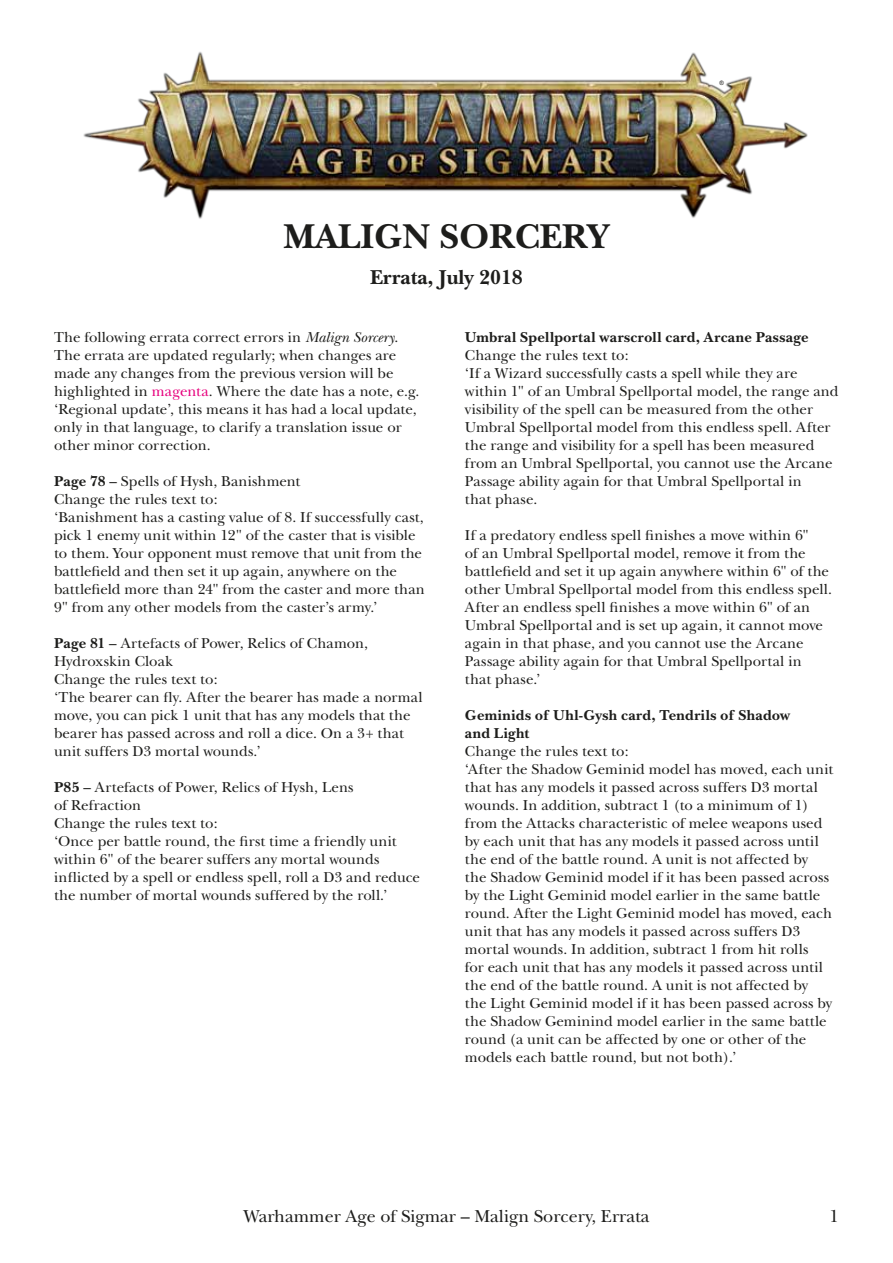
<style>
.page{position:relative;width:893px;height:1263px;background:#fff}
.page>*{position:absolute;margin:0;border:0;box-sizing:border-box;transform-origin:0 0}
.t1{font:700 36px "New Baskerville";color:#1d1d1b}
.t2{font:700 21px "New Baskerville";color:#1d1d1b}
.t3{font:18px "New Baskerville";color:#1d1d1b}
.t4{font:15px/18px "New Baskerville";letter-spacing:.005em;color:#1d1d1b}
.t5{font:700 15px/18px "New Baskerville";letter-spacing:.025em;color:#1d1d1b}
.t6{font:6px "Arial";color:#1d1d1b}
.s1{font-style:italic}
.s2{color:#e6007d}
.s3{font-weight:700}
</style>
<div class="page">
<img style="left:83px;top:51px;width:725px;height:168px">
<h1 class="t1" style="left:284px;top:215px;width:327px">MALIGN SORCERY</h1>
<h2 class="t2" style="left:370px;top:265px;width:154px">Errata, July 2018</h2>
<p class="t6" style="left:719px;top:79px;width:6px">®</p>
<p class="t4" style="left:54px;top:328px;width:367px">The following errata correct errors in <span class="s1">Malign Sorcery</span>.<br>The errata are updated regularly; when changes are made any changes from the previous version will be highlighted in <span class="s2">magenta</span>. Where the date has a note, e.g. ‘Regional update’, this means it has had a local update, only in that language, to clarify a translation issue or other minor correction.</p>
<p class="t4" style="left:54px;top:472px;width:372px"><span class="s3">Page 78</span> – Spells of Hysh, Banishment<br>Change the rules text to:<br>‘Banishment has a casting value of 8. If successfully cast, pick 1 enemy unit within 12" of the caster that is visible to them. Your opponent must remove that unit from the battlefield and then set it up again, anywhere on the battlefield more than 24" from the caster and more than 9" from any other models from the caster’s army.’</p>
<p class="t4" style="left:54px;top:634px;width:370px"><span class="s3">Page 81</span> – Artefacts of Power, Relics of Chamon, Hydroxskin Cloak<br>Change the rules text to:<br>‘The bearer can fly. After the bearer has made a normal move, you can pick 1 unit that has any models that the bearer has passed across and roll a dice. On a 3+ that unit suffers D3 mortal wounds.’</p>
<p class="t4" style="left:54px;top:778px;width:368px"><span class="s3">P85</span> – Artefacts of Power, Relics of Hysh, Lens<br>of Refraction<br>Change the rules text to:<br>‘Once per battle round, the first time a friendly unit within 6" of the bearer suffers any mortal wounds inflicted by a spell or endless spell, roll a D3 and reduce the number of mortal wounds suffered by the roll.’</p>
<p class="t5" style="left:465px;top:328px;width:345px">Umbral Spellportal warscroll card, Arcane Passage</p>
<p class="t4" style="left:465px;top:346px;width:375px">Change the rules text to:<br>‘If a Wizard successfully casts a spell while they are within 1" of an Umbral Spellportal model, the range and visibility of the spell can be measured from the other Umbral Spellportal model from this endless spell. After the range and visibility for a spell has been measured from an Umbral Spellportal, you cannot use the Arcane Passage ability again for that Umbral Spellportal in<br>that phase.</p>
<p class="t4" style="left:465px;top:526px;width:369px">If a predatory endless spell finishes a move within 6"<br>of an Umbral Spellportal model, remove it from the battlefield and set it up again anywhere within 6" of the other Umbral Spellportal model from this endless spell.<br>After an endless spell finishes a move within 6" of an Umbral Spellportal and is set up again, it cannot move again in that phase, and you cannot use the Arcane Passage ability again for that Umbral Spellportal in<br>that phase.’</p>
<p class="t5" style="left:465px;top:706px;width:327px">Geminids of Uhl-Gysh card, Tendrils of Shadow and Light</p>
<p class="t4" style="left:465px;top:742px;width:370px">Change the rules text to:<br>‘After the Shadow Geminid model has moved, each unit that has any models it passed across suffers D3 mortal wounds. In addition, subtract 1 (to a minimum of 1) from the Attacks characteristic of melee weapons used by each unit that has any models it passed across until the end of the battle round. A unit is not affected by the Shadow Geminid model if it has been passed across by the Light Geminid model earlier in the same battle round. After the Light Geminid model has moved, each unit that has any models it passed across suffers D3 mortal wounds. In addition, subtract 1 from hit rolls<br>for each unit that has any models it passed across until the end of the battle round. A unit is not affected by the Light Geminid model if it has been passed across by the Shadow Geminind model earlier in the same battle round (a unit can be affected by one or other of the models each battle round, but not both).’</p>
<p class="t3" style="left:243px;top:1205px;width:408px">Warhammer Age of Sigmar – Malign Sorcery, Errata</p>
<p class="t3" style="left:830px;top:1205px;width:11px">1</p>
</div>
